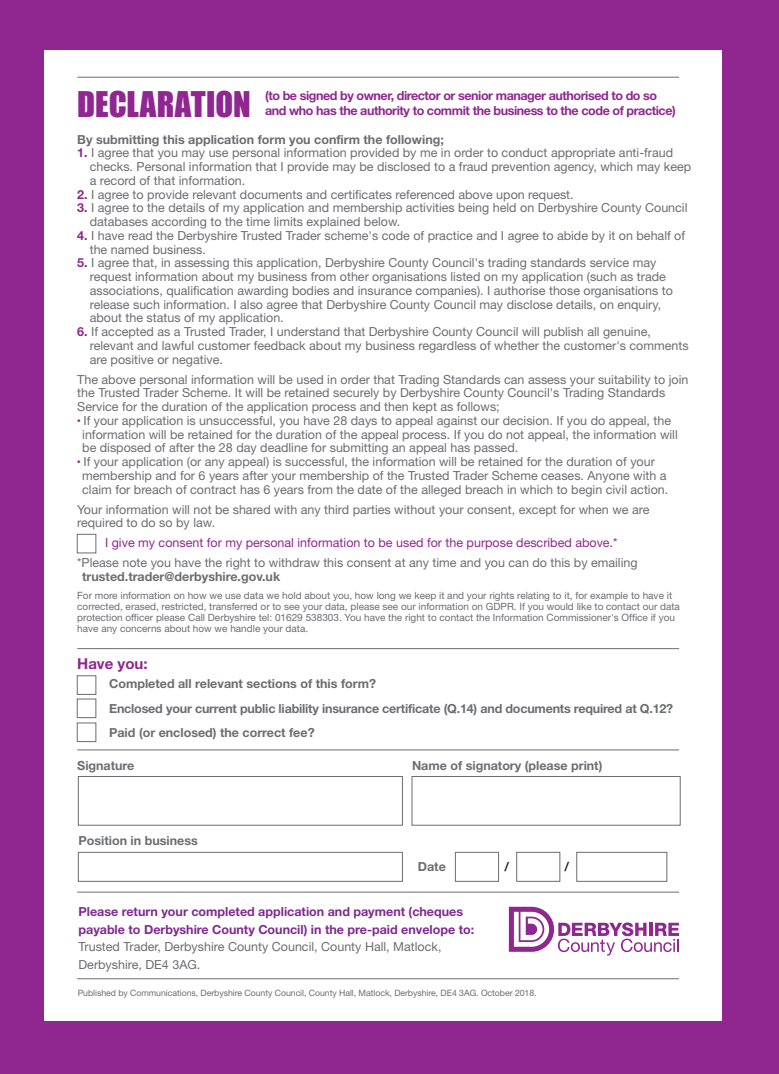
<style>
.page{position:relative;width:779px;height:1074px;background:#fff}
.page>*{position:absolute;margin:0;border:0;box-sizing:border-box;transform-origin:0 0}
.t1{font:32.5px "Impact";color:#90268f}
.t2{font:700 15px "Helvetica Neue";color:#90268f}
.t3{font:12.5px/13.8px "Helvetica Neue";color:#6c6d70}
.t4{font:700 12.5px/24.4px "Helvetica Neue";color:#6c6d70}
.t5{font:700 12.5px "Helvetica Neue";letter-spacing:-.035em;color:#90268f}
.t6{font:700 12.5px/17.5px "Helvetica Neue";color:#802990}
.t7{font:12.5px "Helvetica Neue";color:#90268f}
.t8{font:700 12.5px "Helvetica Neue";color:#231f20}
.t9{font:10px/11.2px "Helvetica Neue";color:#6c6d70}
.t10{font:8.75px "Helvetica Neue";letter-spacing:-.005em;color:#6c6d70}
.s1{font-weight:700;color:#90268f}
.s2{font-family:"Myriad";color:#90268f}
</style>
<div class="page">
<div style="left:0;top:0;width:778px;height:1074px;background:#90268f"></div>
<div style="left:45px;top:50px;width:676px;height:970px;background:#fff"></div>
<hr style="left:77px;top:77px;width:601px;height:1px;background:#6c6d70">
<hr style="left:77px;top:978px;width:601px;height:1px;background:#6c6d70">
<hr style="left:77px;top:749px;width:601px;height:1px;background:#6c6d70">
<hr style="left:77px;top:648px;width:601px;height:1px;background:#6c6d70">
<hr style="left:77px;top:891px;width:601px;height:1px;background:#6c6d70">
<svg style="left:508px;top:906px;width:170px;height:49px"></svg>
<div style="left:77px;top:675px;width:19px;height:19px;background:#fff;border:1px solid #6c6d70"></div>
<div style="left:77px;top:534px;width:19px;height:19px;background:#fff;border:1px solid #6c6d70"></div>
<div style="left:77px;top:698px;width:19px;height:20px;background:#fff;border:1px solid #6c6d70"></div>
<div style="left:77px;top:722px;width:19px;height:20px;background:#fff;border:1px solid #6c6d70"></div>
<div style="left:78px;top:852px;width:324px;height:29px;background:#fff;border:1px solid #6c6d70"></div>
<div style="left:455px;top:852px;width:43px;height:29px;background:#fff;border:1px solid #6c6d70"></div>
<div style="left:516px;top:852px;width:44px;height:29px;background:#fff;border:1px solid #6c6d70"></div>
<div style="left:576px;top:852px;width:90px;height:29px;background:#fff;border:1px solid #6c6d70"></div>
<div style="left:78px;top:776px;width:324px;height:49px;background:#fff;border:1px solid #6c6d70"></div>
<div style="left:411px;top:776px;width:269px;height:49px;background:#fff;border:1px solid #6c6d70"></div>
<h1 class="t1" style="left:77px;top:79px;width:175px">DECLARATION</h1>
<p class="t5" style="left:265px;top:88px;width:393px">(to be signed by owner, director or senior manager authorised to do so</p>
<p class="t5" style="left:265px;top:103px;width:412px">and who has the authority to commit the business to the code of practice)</p>
<p class="t4" style="left:77px;top:127px;width:368px">By submitting this application form you confirm the following;</p>
<p class="t3" style="left:90px;top:146px;width:602px;text-indent:-12px"><span class="s1">1.</span> I agree that you may use personal information provided by me in order to conduct appropriate anti-fraud checks. Personal information that I provide may be disclosed to a fraud prevention agency, which may keep a record of that information.</p>
<p class="t3" style="left:77px;top:187px;width:497px"><span class="s1">2.</span> I agree to provide relevant documents and certificates referenced above upon request.</p>
<p class="t3" style="left:90px;top:201px;width:599px;text-indent:-12px"><span class="s1">3.</span> I agree to the details of my application and membership activities being held on Derbyshire County Council databases according to the time limits explained below.</p>
<p class="t3" style="left:90px;top:228px;width:596px;text-indent:-12px"><span class="s1">4.</span> I have read the Derbyshire Trusted Trader scheme's code of practice and I agree to abide by it on behalf of the named business.</p>
<p class="t3" style="left:90px;top:256px;width:584px;text-indent:-12px"><span class="s1">5.</span> I agree that, in assessing this application, Derbyshire County Council's trading standards service may request information about my business from other organisations listed on my application (such as trade associations, qualification awarding bodies and insurance companies). I authorise those organisations to release such information. I also agree that Derbyshire County Council may disclose details, on enquiry, about the status of my application.</p>
<p class="t3" style="left:90px;top:324px;width:600px;text-indent:-12px"><span class="s1">6.</span> If accepted as a Trusted Trader, I understand that Derbyshire County Council will publish all genuine, relevant and lawful customer feedback about my business regardless of whether the customer's comments are positive or negative.</p>
<p class="t3" style="left:77px;top:372px;width:612px">The above personal information will be used in order that Trading Standards can assess your suitability to join the Trusted Trader Scheme. It will be retained securely by Derbyshire County Council's Trading Standards<br>Service for the duration of the application process and then kept as follows;</p>
<p class="t3" style="left:82px;top:413px;width:597px;text-indent:-5px"><span class="s2">•</span> If your application is unsuccessful, you have 28 days to appeal against our decision. If you do appeal, the information will be retained for the duration of the appeal process. If you do not appeal, the information will be disposed of after the 28 day deadline for submitting an appeal has passed.</p>
<p class="t3" style="left:82px;top:454px;width:587px;text-indent:-5px"><span class="s2">•</span> If your application (or any appeal) is successful, the information will be retained for the duration of your membership and for 6 years after your membership of the Trusted Trader Scheme ceases. Anyone with a claim for breach of contract has 6 years from the date of the alleged breach in which to begin civil action.</p>
<p class="t3" style="left:77px;top:502px;width:573px">Your information will not be shared with any third parties without your consent, except for when we are required to do so by law.</p>
<p class="t7" style="left:105px;top:535px;width:513px">I give my consent for my personal information to be used for the purpose described above.*</p>
<p class="t3" style="left:77px;top:556px;width:561px">*Please note you have the right to withdraw this consent at any time and you can do this by emailing</p>
<p class="t4" style="left:82px;top:564px;width:199px">trusted.trader@derbyshire.gov.uk</p>
<p class="t9" style="left:77px;top:589px;width:604px">For more information on how we use data we hold about you, how long we keep it and your rights relating to it, for example to have it corrected, erased, restricted, transferred or to see your data, please see our information on GDPR. If you would like to contact our data protection officer please Call Derbyshire tel: 01629 538303. You have the right to contact the Information Commissioner's Office if you have any concerns about how we handle your data.</p>
<p class="t2" style="left:77px;top:654px;width:72px">Have you:</p>
<p class="t4" style="left:109px;top:671px;width:565px">Completed all relevant sections of this form?<br>Enclosed your current public liability insurance certificate (Q.14) and documents required at Q.12?<br>Paid (or enclosed) the correct fee?</p>
<p class="t4" style="left:77px;top:753px;width:59px">Signature</p>
<p class="t4" style="left:412px;top:753px;width:192px">Name of signatory (please print)</p>
<p class="t4" style="left:78px;top:828px;width:121px">Position in business</p>
<p class="t4" style="left:417px;top:854px;width:30px">Date</p>
<p class="t6" style="left:78px;top:903px;width:397px">Please return your completed application and payment (cheques payable to Derbyshire County Council) in the pre-paid envelope to:</p>
<p class="t3" style="left:78px;top:938px;width:364px;line-height:17.5px">Trusted Trader, Derbyshire County Council, County Hall, Matlock,<br>Derbyshire, DE4 3AG.</p>
<p class="t8" style="left:504px;top:858px;width:6px">/</p>
<p class="t8" style="left:564px;top:858px;width:6px">/</p>
<p class="t10" style="left:78px;top:987px;width:460px">Published by Communications, Derbyshire County Council, County Hall, Matlock, Derbyshire, DE4 3AG. October 2018.</p>
</div>
